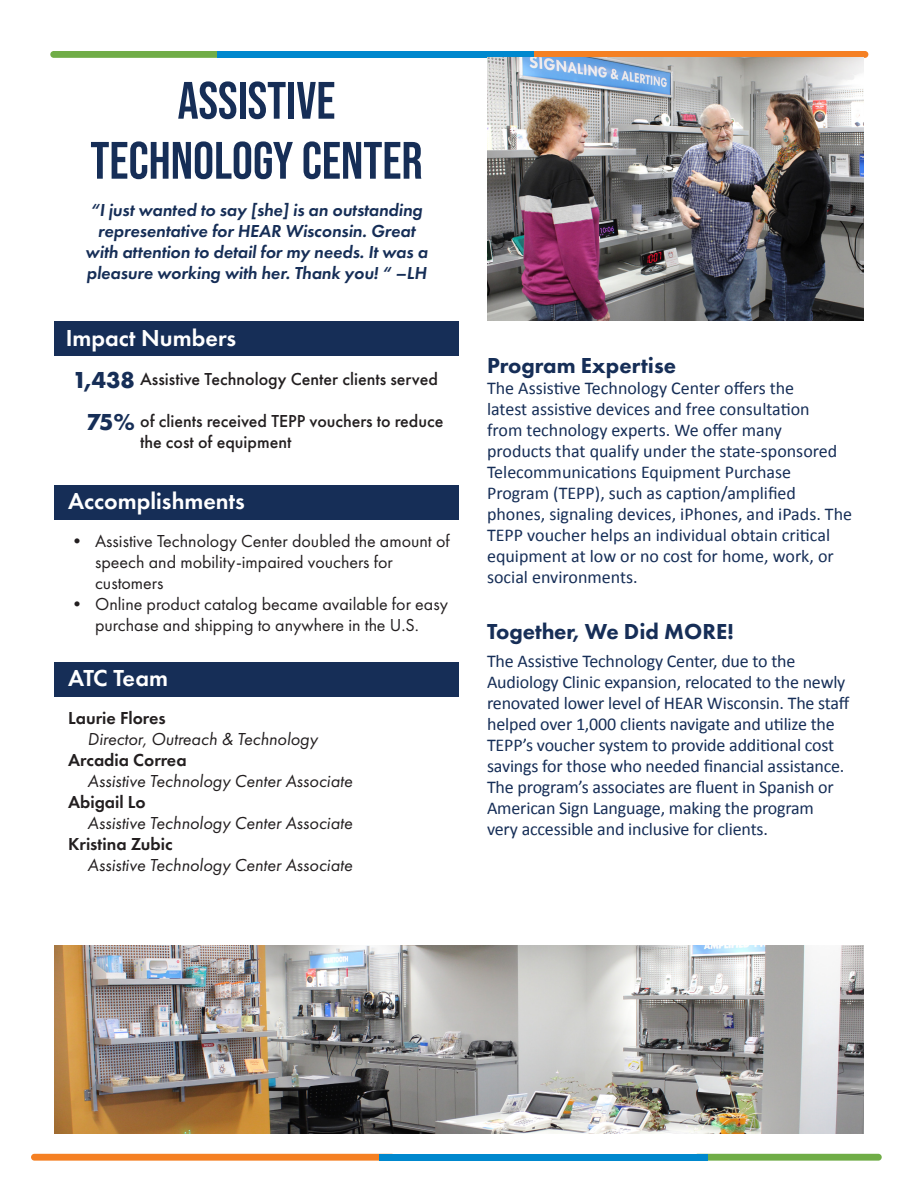
<style>
.page{position:relative;width:918px;height:1188px;background:#fff}
.page>*{position:absolute;margin:0;border:0;box-sizing:border-box;transform-origin:0 0}
.t1{font:52.5px/60px "Bebas Neue";color:#162e57;text-align:center}
.t2{font:600 24px "Futura PT";color:#fff}
.t3{font:700 24px "Futura PT";color:#162e57}
.t4{font:800 22.5px "Futura PT";color:#162e57}
.t5{font:18px/21px "Calibri";letter-spacing:-.01em;color:#162e57}
.t6{font:18px/21px "Futura PT";color:#231f20}
.t7{font:italic 600 18px/21px "Futura PT";letter-spacing:-.005em;color:#162e57;text-align:center}
.t8{font:italic 18px "Futura PT";color:#231f20}
.t9{font:500 18px/21px "Futura PT";color:#231f20}
.t10{font:600 18px "Futura PT";color:#231f20}
</style>
<div class="page">
<div style="left:54px;top:321px;width:405px;height:35px;background:#162e57"></div>
<img style="left:54px;top:945px;width:810px;height:189px">
<div style="left:50px;top:51px;width:181px;height:7px;background:#70ad47;border-radius:3px"></div>
<div style="left:518px;top:51px;width:350px;height:7px;background:#f58023;border-radius:3px"></div>
<div style="left:218px;top:51px;width:316px;height:7px;background:#0088ce"></div>
<div style="left:694px;top:1154px;width:188px;height:7px;background:#70ad47;border-radius:3px"></div>
<div style="left:31px;top:1154px;width:364px;height:7px;background:#f58023;border-radius:3px"></div>
<div style="left:379px;top:1154px;width:329px;height:7px;background:#0088ce"></div>
<img style="left:487px;top:58px;width:377px;height:263px">
<div style="left:54px;top:485px;width:405px;height:35px;background:#162e57"></div>
<div style="left:54px;top:662px;width:405px;height:35px;background:#162e57"></div>
<p class="t1" style="left:90px;top:70px;width:334px">ASSISTIVE<br>TECHNOLOGY CENTER</p>
<p class="t7" style="left:85px;top:199px;width:344px">“I just wanted to say [she] is an outstanding representative for HEAR Wisconsin. Great with attention to detail for my needs. It was a pleasure working with her. Thank you! “ –LH</p>
<p class="t2" style="left:66px;top:323px;width:172px">Impact Numbers</p>
<p class="t3" style="left:72px;top:365px;width:64px">1,438</p>
<p class="t9" style="left:140px;top:369px;width:299px">Assistive Technology Center clients served</p>
<p class="t9" style="left:140px;top:411px;width:305px">of clients received TEPP vouchers to reduce the cost of equipment</p>
<p class="t3" style="left:86px;top:407px;width:50px">75%</p>
<p class="t2" style="left:68px;top:486px;width:178px">Accomplishments</p>
<p class="t6" style="left:95px;top:530px;width:356px;text-indent:-27px">• Assistive Technology Center doubled the amount of speech and mobility-impaired vouchers for customers</p>
<p class="t6" style="left:68px;top:593px;width:381px;text-align:center">• Online product catalog became available for easy purchase and shipping to anywhere in the U.S.</p>
<p class="t2" style="left:68px;top:663px;width:101px">ATC Team</p>
<p class="t10" style="left:68px;top:706px;width:99px">Laurie Flores</p>
<p class="t8" style="left:88px;top:728px;width:232px">Director, Outreach &amp; Technology</p>
<p class="t10" style="left:68px;top:748px;width:120px">Arcadia Correa</p>
<p class="t8" style="left:88px;top:770px;width:266px">Assistive Technology Center Associate</p>
<p class="t10" style="left:68px;top:790px;width:79px">Abigail Lo</p>
<p class="t8" style="left:88px;top:812px;width:266px">Assistive Technology Center Associate</p>
<p class="t10" style="left:68px;top:832px;width:106px">Kristina Zubic</p>
<p class="t8" style="left:88px;top:854px;width:266px">Assistive Technology Center Associate</p>
<p class="t4" style="left:487px;top:351px;width:190px">Program Expertise</p>
<p class="t5" style="left:487px;top:378px;width:367px">The Assistive Technology Center offers the<br>latest assistive devices and free consultation<br>from technology experts. We offer many<br>products that qualify under the state-sponsored Telecommunications Equipment Purchase Program (TEPP), such as caption/amplified phones, signaling devices, iPhones, and iPads. The TEPP voucher helps an individual obtain critical equipment at low or no cost for home, work, or social environments.</p>
<p class="t4" style="left:487px;top:617px;width:248px">Together, We Did MORE!</p>
<p class="t5" style="left:487px;top:651px;width:364px">The Assistive Technology Center, due to the Audiology Clinic expansion, relocated to the newly renovated lower level of HEAR Wisconsin. The staff helped over 1,000 clients navigate and utilize the TEPP’s voucher system to provide additional cost savings for those who needed financial assistance.<br>The program’s associates are fluent in Spanish or American Sign Language, making the program<br>very accessible and inclusive for clients.</p>
</div>
